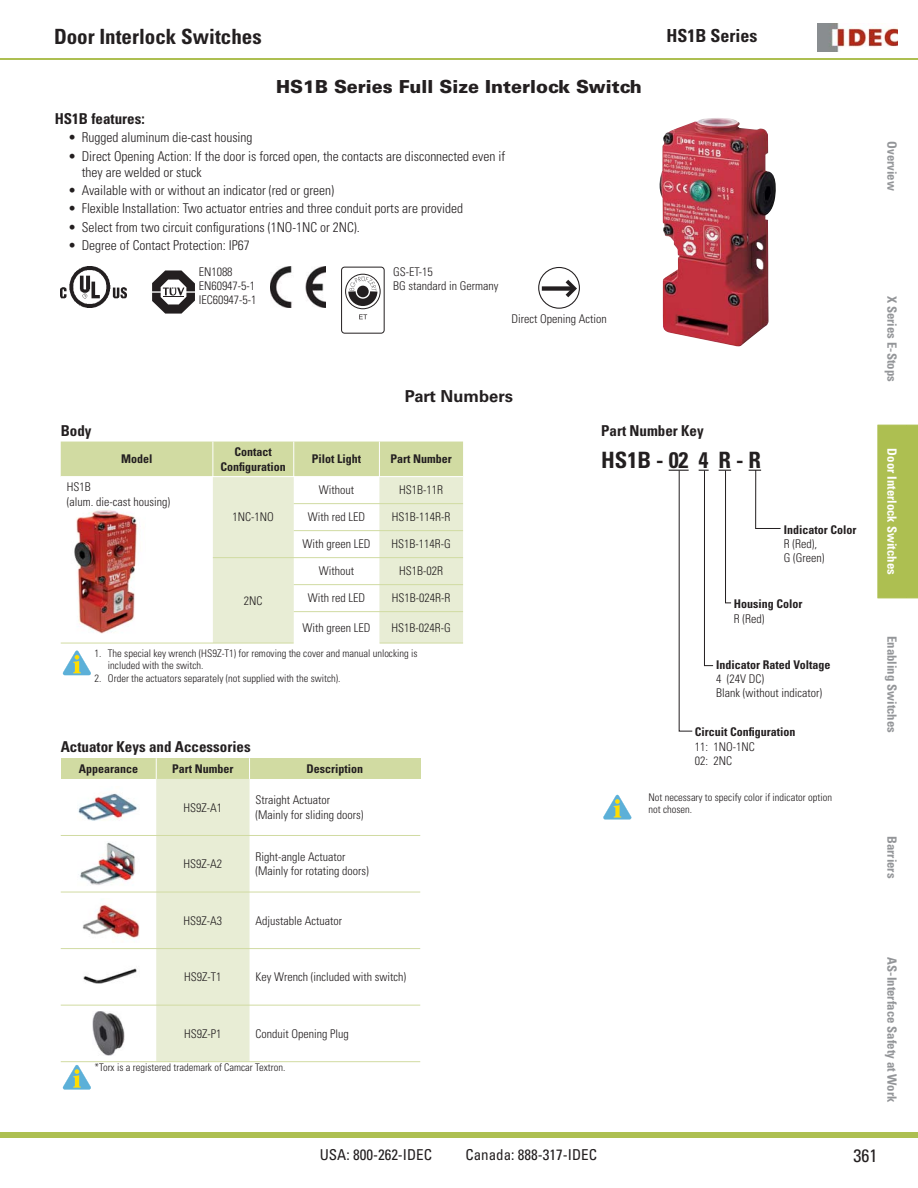
<style>
.page{position:relative;width:918px;height:1188px;background:#fff}
.page>*{position:absolute;margin:0;border:0;box-sizing:border-box;transform-origin:0 0}
.t1{font:700 condensed 22.5px "Univers LT Std";color:#231f20}
.t2{font:700 condensed 21px "Univers LT Std";color:#231f20}
.t3{font:900 18px "Univers LT Std";color:#231f20}
.t4{font:700 condensed 18px "Univers LT Std";color:#231f20}
.t5{font:condensed 18px "Univers LT Std";color:#231f20}
.t6{font:700 16.5px "Univers LT Std";color:#231f20}
.t7{font:700 condensed 15px "Univers LT Std";color:#231f20}
.t8{font:condensed 15px "Univers LT Std";color:#231f20}
.t9{font:300 condensed 13.5px/16.2px "Univers LT Std";color:#231f20}
.t10{font:700 condensed 12.75px "Univers LT Std";color:#939598}
.t11{font:700 condensed 12.75px "Univers LT Std";color:#fff}
.t12{font:300 condensed 12px/14.4px "Univers LT Std";color:#231f20}
.t13{font:700 condensed 12px/14.4px "Univers LT Std";color:#231f20;text-align:center}
.t14{font:300 condensed 10.5px/12.6px "Univers LT Std";color:#231f20}
</style>
<div class="page">
<img style="left:818px;top:24px;width:80px;height:27px">
<hr style="left:878px;top:47px;width:1px;height:33px;background:#fff">
<svg style="left:878px;top:46px;width:20px;height:1px"></svg>
<div style="left:878px;top:425px;width:40px;height:174px;background:#adbf51"></div>
<hr style="left:0;top:59px;width:918px;height:1px;background:#adbf51">
<div style="left:0;top:1132px;width:918px;height:6px;background:#adbf51"></div>
<img style="left:60px;top:267px;width:67px;height:41px">
<svg style="left:152px;top:270px;width:43px;height:44px"></svg>
<img style="left:271px;top:267px;width:55px;height:41px">
<div style="left:345px;top:274px;width:35px;height:35px;border:1px solid #231f20;border-radius:50%"></div>
<div style="left:341px;top:267px;width:43px;height:66px;border:1px solid #231f20;border-radius:3px"></div>
<svg style="left:345px;top:276px;width:36px;height:43px"></svg>
<div style="left:538px;top:267px;width:42px;height:42px;border:1px solid #231f20;border-radius:50%"></div>
<div style="left:542px;top:286px;width:31px;height:5px;background:#231f20"></div>
<svg style="left:566px;top:280px;width:11px;height:17px"></svg>
<img style="left:659px;top:118px;width:117px;height:229px">
<svg style="left:61px;top:442px;width:402px;height:201px"></svg>
<hr style="left:294px;top:557px;width:85px;height:1px;background:#d1dba2">
<hr style="left:294px;top:503px;width:169px;height:1px;background:#d1dba2">
<hr style="left:294px;top:530px;width:169px;height:1px;background:#d1dba2">
<hr style="left:213px;top:557px;width:81px;height:1px;background:#d1dba2">
<hr style="left:379px;top:557px;width:84px;height:1px;background:#d1dba2">
<hr style="left:294px;top:584px;width:169px;height:1px;background:#d1dba2">
<hr style="left:294px;top:611px;width:169px;height:1px;background:#d1dba2">
<hr style="left:61px;top:643px;width:233px;height:1px;background:#d1dba2">
<hr style="left:379px;top:643px;width:84px;height:1px;background:#d1dba2">
<hr style="left:213px;top:442px;width:1px;height:34px;background:#fff">
<hr style="left:293px;top:442px;width:1px;height:34px;background:#fff">
<hr style="left:379px;top:442px;width:1px;height:34px;background:#fff">
<hr style="left:61px;top:476px;width:402px;height:1px;background:#fff">
<img style="left:67px;top:508px;width:78px;height:129px">
<svg style="left:63px;top:651px;width:28px;height:24px"></svg>
<div style="left:61px;top:758px;width:359px;height:21px;background:#d1dba2"></div>
<hr style="left:61px;top:835px;width:359px;height:1px;background:#d1dba2">
<hr style="left:61px;top:892px;width:359px;height:1px;background:#d1dba2">
<hr style="left:61px;top:948px;width:359px;height:1px;background:#d1dba2">
<hr style="left:61px;top:1005px;width:359px;height:1px;background:#d1dba2">
<hr style="left:61px;top:1061px;width:189px;height:1px;background:#d1dba2">
<hr style="left:250px;top:1061px;width:170px;height:1px;background:#d1dba2">
<svg style="left:156px;top:758px;width:94px;height:304px"></svg>
<img style="left:78px;top:793px;width:59px;height:28px">
<img style="left:80px;top:842px;width:55px;height:43px">
<img style="left:82px;top:905px;width:57px;height:33px">
<img style="left:83px;top:968px;width:54px;height:16px">
<img style="left:93px;top:1011px;width:31px;height:45px">
<svg style="left:63px;top:1065px;width:28px;height:25px"></svg>
<svg style="left:603px;top:795px;width:28px;height:24px"></svg>
<svg style="left:669px;top:469px;width:112px;height:263px"></svg>
<h2 class="t2" style="left:54px;top:27px;width:209px">Door Interlock Switches</h2>
<h3 class="t4" style="left:667px;top:27px;width:92px">HS1B Series</h3>
<h3 class="t3" style="left:276px;top:78px;width:367px">HS1B Series Full Size Interlock Switch</h3>
<p class="t7" style="left:55px;top:111px;width:91px">HS1B features:</p>
<p class="t9" style="left:68px;top:130px;width:186px">• Rugged aluminum die-cast housing</p>
<p class="t9" style="left:82px;top:148px;width:425px;text-indent:-14px">• Direct Opening Action: If the door is forced open, the contacts are disconnected even if they are welded or stuck</p>
<p class="t9" style="left:68px;top:183px;width:267px">• Available with or without an indicator (red or green)</p>
<p class="t9" style="left:68px;top:201px;width:396px">• Flexible Installation: Two actuator entries and three conduit ports are provided</p>
<p class="t9" style="left:68px;top:220px;width:293px">• Select from two circuit configurations (1NO-1NC or 2NC).</p>
<p class="t9" style="left:68px;top:238px;width:183px">• Degree of Contact Protection: IP67</p>
<p class="t12" style="left:199px;top:265px;width:59px">EN1088<br>EN60947-5-1<br>IEC60947-5-1</p>
<p class="t12" style="left:393px;top:265px;width:107px">GS-ET-15<br>BG standard in Germany</p>
<p class="t12" style="left:511px;top:312px;width:97px">Direct Opening Action</p>
<p class="t7" style="left:61px;top:423px;width:32px">Body</p>
<h3 class="t6" style="left:405px;top:388px;width:110px">Part Numbers</h3>
<p class="t13" style="left:121px;top:453px;width:33px">Model</p>
<p class="t13" style="left:221px;top:445px;width:67px">Contact<br>Configuration</p>
<p class="t13" style="left:312px;top:453px;width:51px">Pilot Light</p>
<p class="t13" style="left:391px;top:453px;width:63px">Part Number</p>
<p class="t12" style="left:67px;top:481px;width:105px">HS1B<br>(alum. die-cast housing)</p>
<p class="t12" style="left:233px;top:511px;width:43px">1NC-1NO</p>
<p class="t12" style="left:319px;top:484px;width:37px">Without</p>
<p class="t12" style="left:399px;top:484px;width:45px">HS1B-11R</p>
<p class="t12" style="left:308px;top:511px;width:59px">With red LED</p>
<p class="t12" style="left:392px;top:511px;width:60px">HS1B-114R-R</p>
<p class="t12" style="left:303px;top:538px;width:69px">With green LED</p>
<p class="t12" style="left:392px;top:538px;width:61px">HS1B-114R-G</p>
<p class="t12" style="left:319px;top:565px;width:37px">Without</p>
<p class="t12" style="left:399px;top:565px;width:45px">HS1B-02R</p>
<p class="t12" style="left:308px;top:592px;width:59px">With red LED</p>
<p class="t12" style="left:392px;top:592px;width:60px">HS1B-024R-R</p>
<p class="t12" style="left:303px;top:621px;width:69px">With green LED</p>
<p class="t12" style="left:392px;top:621px;width:61px">HS1B-024R-G</p>
<p class="t14" style="left:108px;top:647px;width:311px;text-indent:-13px">1. The special key wrench (HS9Z-T1) for removing the cover and manual unlocking is included with the switch.</p>
<p class="t14" style="left:94px;top:672px;width:248px">2. Order the actuators separately (not supplied with the switch).</p>
<p class="t12" style="left:244px;top:594px;width:20px">2NC</p>
<p class="t7" style="left:61px;top:740px;width:191px">Actuator Keys and Accessories</p>
<p class="t13" style="left:79px;top:762px;width:61px">Appearance</p>
<p class="t13" style="left:172px;top:762px;width:63px">Part Number</p>
<p class="t13" style="left:307px;top:762px;width:58px">Description</p>
<p class="t12" style="left:184px;top:801px;width:40px">HS9Z-A1</p>
<p class="t12" style="left:256px;top:794px;width:109px">Straight Actuator (Mainly for sliding doors)</p>
<p class="t12" style="left:184px;top:857px;width:40px">HS9Z-A2</p>
<p class="t12" style="left:256px;top:850px;width:115px">Right-angle Actuator (Mainly for rotating doors)</p>
<p class="t12" style="left:184px;top:914px;width:40px">HS9Z-A3</p>
<p class="t12" style="left:256px;top:914px;width:88px">Adjustable Actuator</p>
<p class="t12" style="left:184px;top:970px;width:39px">HS9Z-T1</p>
<p class="t12" style="left:256px;top:970px;width:152px">Key Wrench (included with switch)</p>
<p class="t12" style="left:184px;top:1027px;width:39px">HS9Z-P1</p>
<p class="t12" style="left:256px;top:1027px;width:95px">Conduit Opening Plug</p>
<p class="t14" style="left:94px;top:1062px;width:192px">*Torx is a registered trademark of Camcar Textron.</p>
<p class="t7" style="left:601px;top:423px;width:104px">Part Number Key</p>
<h1 class="t1" style="left:601px;top:449px;width:161px">HS1B - 02 4 R - R</h1>
<p class="t13" style="left:784px;top:523px;width:74px">Indicator Color</p>
<p class="t12" style="left:784px;top:537px;width:42px">R (Red),<br>G (Green)</p>
<p class="t13" style="left:734px;top:598px;width:70px">Housing Color</p>
<p class="t12" style="left:734px;top:612px;width:32px">R (Red)</p>
<p class="t13" style="left:716px;top:658px;width:116px">Indicator Rated Voltage</p>
<p class="t12" style="left:716px;top:672px;width:107px">4 (24V DC)<br>Blank (without indicator)</p>
<p class="t13" style="left:695px;top:725px;width:102px">Circuit Configuration</p>
<p class="t12" style="left:695px;top:740px;width:61px">11: 1NO-1NC<br>02: 2NC</p>
<p class="t14" style="left:648px;top:792px;width:185px">Not necessary to specify color if indicator option not chosen.</p>
<p class="t10" style="left:898px;top:141px;width:51px;rotate:90deg">Overview</p>
<p class="t10" style="left:898px;top:296px;width:87px;rotate:90deg">X Series E-Stops</p>
<p class="t11" style="left:898px;top:448px;width:128px;rotate:90deg">Door Interlock Switches</p>
<p class="t10" style="left:898px;top:636px;width:99px;rotate:90deg">Enabling Switches</p>
<p class="t10" style="left:898px;top:836px;width:44px;rotate:90deg">Barriers</p>
<p class="t10" style="left:898px;top:957px;width:146px;rotate:90deg">AS-Interface Safety at Work</p>
<p class="t8" style="left:320px;top:1148px;width:114px">USA: 800-262-IDEC</p>
<p class="t8" style="left:465px;top:1148px;width:133px">Canada: 888-317-IDEC</p>
<h3 class="t5" style="left:854px;top:1147px;width:25px">361</h3>
</div>
